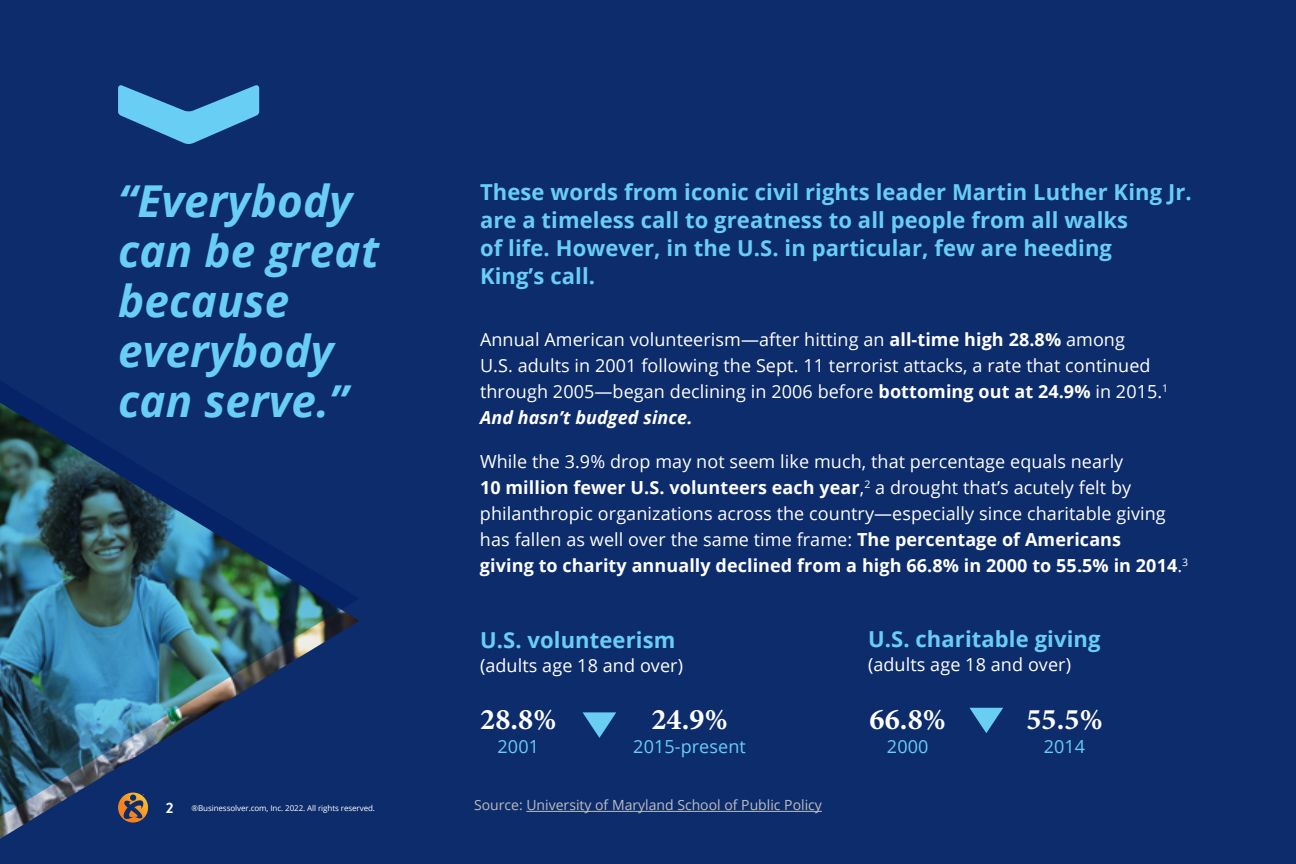
<style>
.page{position:relative;width:1296px;height:864px;background:#0d2c6c}
.page>*{position:absolute;margin:0;border:0;box-sizing:border-box;transform-origin:0 0}
.t1{font:italic 700 44px/50px "Open Sans";letter-spacing:.005em;color:#68cef3}
.t2{font:700 30px "Minion Pro";letter-spacing:.005em;color:#fff}
.t3{font:700 22px/28px "Open Sans";letter-spacing:.005em;color:#68cef3}
.t4{font:18px/26px "Open Sans";letter-spacing:.005em;color:#fff}
.t5{font:18px "Open Sans";letter-spacing:.005em;color:#68cef3}
.t6{font:14px "Open Sans";color:#bcbec0}
.t7{font:8px "Open Sans";letter-spacing:-.01em;color:#fff}
.s1{font-weight:700}
.s2{font-weight:700;font-style:italic}
.s3{font-family:"Brandon Grotesque";font-weight:700;font-size:15px}
.s4{color:#bdbabb}
</style>
<div class="page">
<svg style="left:118px;top:85px;width:141px;height:59px"></svg>
<img style="left:0;top:403px;width:359px;height:436px">
<svg style="left:118px;top:793px;width:30px;height:30px"></svg>
<hr style="left:526px;top:811px;width:296px;height:1px;background:#bcbec0">
<svg style="left:583px;top:712px;width:33px;height:26px"></svg>
<svg style="left:969px;top:708px;width:34px;height:25px"></svg>
<h1 class="t1" style="left:118px;top:175px;width:262px">“Everybody can be great because everybody can serve.”</h1>
<p class="t3" style="left:480px;top:178px;width:713px">These words from iconic civil rights leader Martin Luther King Jr. are a timeless call to greatness to all people from all walks<br>of life. However, in the U.S. in particular, few are heeding<br>King’s call.</p>
<p class="t4" style="left:480px;top:326px;width:690px">Annual American volunteerism—after hitting an <span class="s1">all-time high 28.8%</span> among<br>U.S. adults in 2001 following the Sept. 11 terrorist attacks, a rate that continued through 2005—began declining in 2006 before <span class="s1">bottoming out at 24.9%</span> in 2015.<sup>1<br></sup><span class="s2">And hasn’t budged since.</span></p>
<p class="t4" style="left:480px;top:448px;width:710px">While the 3.9% drop may not seem like much, that percentage equals nearly<br><span class="s1">10 million fewer U.S. volunteers each year</span>,<sup>2</sup> a drought that’s acutely felt by philanthropic organizations across the country—especially since charitable giving has fallen as well over the same time frame: <span class="s1">The percentage of Americans<br>giving to charity annually declined from a high 66.8% in 2000 to 55.5% in 2014</span>.<sup>3</sup></p>
<p class="t3" style="left:480px;top:625px;width:197px">U.S. volunteerism</p>
<p class="t4" style="left:480px;top:652px;width:205px">(adults age 18 and over)</p>
<h2 class="t2" style="left:480px;top:698px;width:78px">28.8%</h2>
<p class="t5" style="left:498px;top:734px;width:43px">2001</p>
<h2 class="t2" style="left:651px;top:698px;width:78px">24.9%</h2>
<p class="t5" style="left:633px;top:734px;width:114px">2015-present</p>
<p class="t3" style="left:868px;top:624px;width:234px">U.S. charitable giving</p>
<p class="t4" style="left:868px;top:651px;width:205px">(adults age 18 and over)</p>
<h2 class="t2" style="left:870px;top:698px;width:78px">66.8%</h2>
<p class="t5" style="left:887px;top:734px;width:43px">2000</p>
<h2 class="t2" style="left:1026px;top:698px;width:78px">55.5%</h2>
<p class="t5" style="left:1044px;top:734px;width:43px">2014</p>
<p class="t7" style="left:166px;top:803px;width:211px"><span class="s3">2</span> ®Businessolver.com, Inc. 2022. All rights reserved.</p>
<p class="t6" style="left:474px;top:796px;width:349px"><span class="s4">Source:</span> University of Maryland School of Public Policy</p>
</div>
